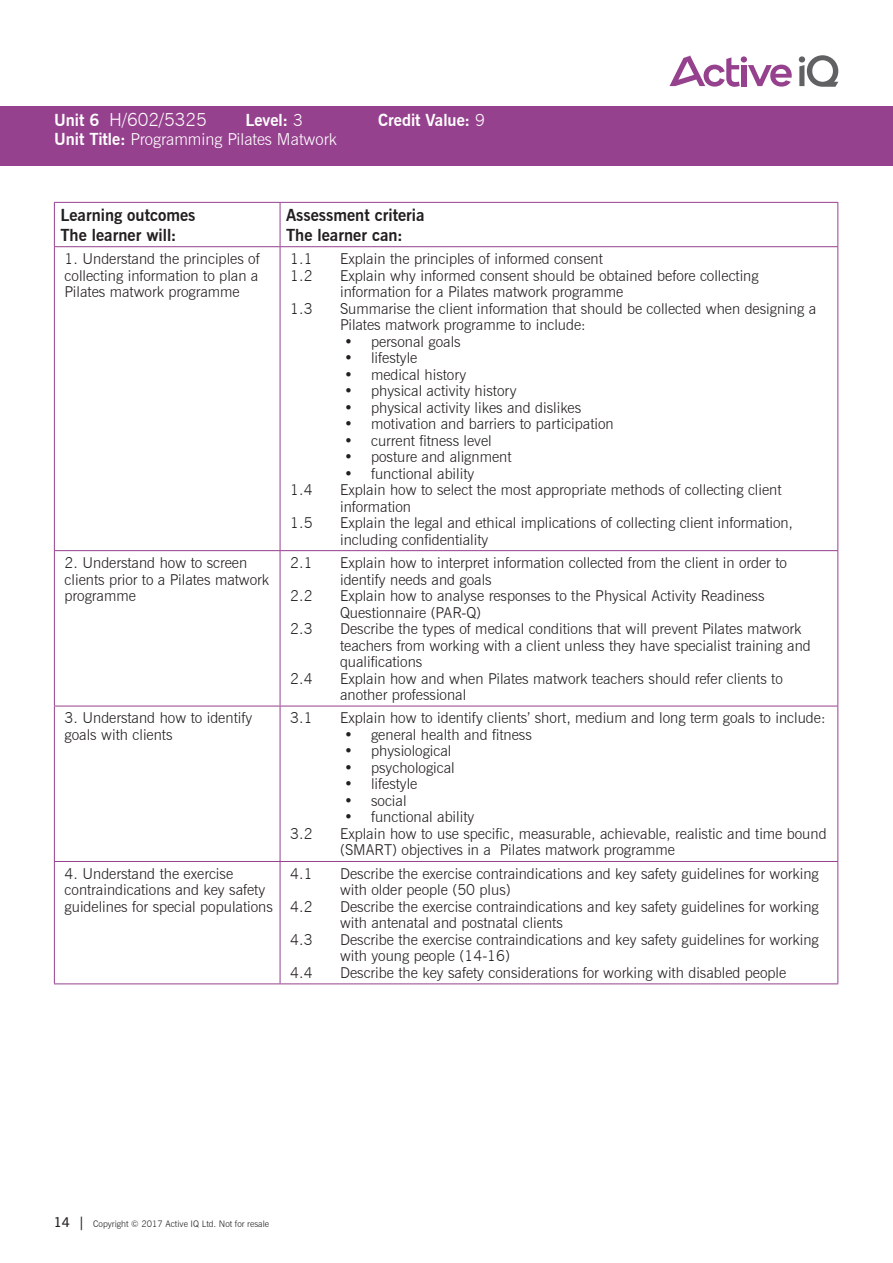
<style>
.page{position:relative;width:893px;height:1263px;background:#fff}
.page>*{position:absolute;margin:0;border:0;box-sizing:border-box;transform-origin:0 0}
.t1{font:300 18px "News Gothic BT";color:#fff}
.t2{font:700 16.5px/19.8px "News Gothic BT";color:#231f20}
.t3{font:300 16.5px "News Gothic BT";color:#fff}
.t4{font:700 16.5px "News Gothic BT";color:#fff}
.t5{font:300 15px/16.5px "News Gothic BT";color:#231f20}
.t6{font:300 9px "News Gothic BT";color:#231f20}
.s1{font-weight:700;font-size:16.5px}
.s2{font-weight:300}
.s3{font-weight:700}
.s4{font-weight:600;font-size:13.5px}
</style>
<div class="page">
<div style="left:0;top:106px;width:893px;height:60px;background:#96418e"></div>
<div style="left:741px;top:65px;width:5px;height:21px;background:#96418e"></div>
<svg style="left:748px;top:65px;width:44px;height:22px"></svg>
<div style="left:741px;top:56px;width:6px;height:7px;background:#96418e;border-radius:50%"></div>
<svg style="left:799px;top:55px;width:39px;height:32px"></svg>
<svg style="left:669px;top:56px;width:71px;height:31px"></svg>
<hr style="left:54px;top:203px;width:1px;height:43px;background:#96418e">
<hr style="left:54px;top:247px;width:1px;height:303px;background:#96418e">
<hr style="left:54px;top:551px;width:1px;height:155px;background:#96418e">
<hr style="left:54px;top:706px;width:1px;height:155px;background:#96418e">
<hr style="left:54px;top:862px;width:1px;height:121px;background:#96418e">
<hr style="left:54px;top:202px;width:226px;height:1px;background:#96418e">
<hr style="left:280px;top:202px;width:558px;height:1px;background:#96418e">
<hr style="left:280px;top:203px;width:1px;height:43px;background:#96418e">
<hr style="left:837px;top:203px;width:1px;height:43px;background:#96418e">
<hr style="left:280px;top:247px;width:1px;height:303px;background:#96418e">
<hr style="left:837px;top:247px;width:1px;height:303px;background:#96418e">
<hr style="left:280px;top:551px;width:1px;height:155px;background:#96418e">
<hr style="left:837px;top:551px;width:1px;height:155px;background:#96418e">
<hr style="left:280px;top:706px;width:1px;height:155px;background:#96418e">
<hr style="left:837px;top:706px;width:1px;height:155px;background:#96418e">
<hr style="left:280px;top:862px;width:1px;height:121px;background:#96418e">
<hr style="left:837px;top:862px;width:1px;height:121px;background:#96418e">
<hr style="left:54px;top:246px;width:226px;height:1px;background:#96418e">
<hr style="left:280px;top:246px;width:558px;height:1px;background:#96418e">
<hr style="left:54px;top:550px;width:226px;height:1px;background:#96418e">
<hr style="left:280px;top:550px;width:558px;height:1px;background:#96418e">
<hr style="left:54px;top:706px;width:226px;height:1px;background:#96418e">
<hr style="left:280px;top:706px;width:558px;height:1px;background:#96418e">
<hr style="left:54px;top:861px;width:226px;height:1px;background:#96418e">
<hr style="left:280px;top:861px;width:558px;height:1px;background:#96418e">
<hr style="left:54px;top:983px;width:226px;height:1px;background:#96418e">
<hr style="left:280px;top:983px;width:558px;height:1px;background:#96418e">
<p class="t1" style="left:54px;top:108px;width:154px"><span class="s1">Unit 6</span> H/602/5325</p>
<p class="t4" style="left:245px;top:110px;width:59px">Level: <span class="s2">3</span></p>
<p class="t4" style="left:378px;top:110px;width:108px">Credit Value: <span class="s2">9</span></p>
<p class="t3" style="left:54px;top:129px;width:284px"><span class="s3">Unit Title:</span> Programming Pilates Matwork</p>
<p class="t2" style="left:60px;top:205px;width:137px">Learning outcomes<br>The learner will:</p>
<p class="t2" style="left:286px;top:205px;width:140px">Assessment criteria<br>The learner can:</p>
<p class="t5" style="left:65px;top:250px;width:197px;text-align:justify">1. Understand the principles of collecting information to plan a Pilates matwork programme</p>
<p class="t5" style="left:290px;top:250px;width:24px">1.1</p>
<p class="t5" style="left:340px;top:250px;width:264px">Explain the principles of informed consent</p>
<p class="t5" style="left:290px;top:267px;width:24px">1.2</p>
<p class="t5" style="left:340px;top:267px;width:420px">Explain why informed consent should be obtained before collecting information for a Pilates matwork programme</p>
<p class="t5" style="left:290px;top:300px;width:24px">1.3</p>
<p class="t5" style="left:340px;top:300px;width:478px">Summarise the client information that should be collected when designing a<br>Pilates matwork programme to include:</p>
<p class="t5" style="left:344px;top:333px;width:118px">• personal goals</p>
<p class="t5" style="left:344px;top:349px;width:75px">• lifestyle</p>
<p class="t5" style="left:344px;top:366px;width:124px">• medical history</p>
<p class="t5" style="left:344px;top:382px;width:174px">• physical activity history</p>
<p class="t5" style="left:344px;top:399px;width:239px">• physical activity likes and dislikes</p>
<p class="t5" style="left:344px;top:415px;width:271px">• motivation and barriers to participation</p>
<p class="t5" style="left:344px;top:432px;width:149px">• current fitness level</p>
<p class="t5" style="left:344px;top:448px;width:169px">• posture and alignment</p>
<p class="t5" style="left:344px;top:465px;width:132px">• functional ability</p>
<p class="t5" style="left:290px;top:481px;width:24px">1.4</p>
<p class="t5" style="left:340px;top:481px;width:443px">Explain how to select the most appropriate methods of collecting client information</p>
<p class="t5" style="left:290px;top:514px;width:24px">1.5</p>
<p class="t5" style="left:340px;top:514px;width:454px">Explain the legal and ethical implications of collecting client information, including confidentiality</p>
<p class="t5" style="left:65px;top:554px;width:206px">2. Understand how to screen clients prior to a Pilates matwork programme</p>
<p class="t5" style="left:290px;top:554px;width:24px">2.1</p>
<p class="t5" style="left:340px;top:554px;width:448px">Explain how to interpret information collected from the client in order to identify needs and goals</p>
<p class="t5" style="left:290px;top:587px;width:24px">2.2</p>
<p class="t5" style="left:340px;top:587px;width:426px">Explain how to analyse responses to the Physical Activity Readiness<br>Questionnaire (PAR-Q)</p>
<p class="t5" style="left:290px;top:620px;width:24px">2.3</p>
<p class="t5" style="left:340px;top:620px;width:472px">Describe the types of medical conditions that will prevent Pilates matwork teachers from working with a client unless they have specialist training and qualifications</p>
<p class="t5" style="left:290px;top:670px;width:24px">2.4</p>
<p class="t5" style="left:340px;top:670px;width:444px">Explain how and when Pilates matwork teachers should refer clients to another professional</p>
<p class="t5" style="left:65px;top:710px;width:189px">3. Understand how to identify goals with clients</p>
<p class="t5" style="left:290px;top:710px;width:24px">3.1</p>
<p class="t5" style="left:340px;top:710px;width:487px">Explain how to identify clients’ short, medium and long term goals to include:</p>
<p class="t5" style="left:344px;top:726px;width:189px">• general health and fitness</p>
<p class="t5" style="left:344px;top:743px;width:109px">• physiological</p>
<p class="t5" style="left:344px;top:759px;width:112px">• psychological</p>
<p class="t5" style="left:344px;top:776px;width:75px">• lifestyle</p>
<p class="t5" style="left:344px;top:792px;width:64px">• social</p>
<p class="t5" style="left:344px;top:809px;width:132px">• functional ability</p>
<p class="t5" style="left:290px;top:825px;width:24px">3.2</p>
<p class="t5" style="left:340px;top:825px;width:488px">Explain how to use specific, measurable, achievable, realistic and time bound (SMART) objectives in a Pilates matwork programme</p>
<p class="t5" style="left:65px;top:865px;width:210px">4. Understand the exercise contraindications and key safety guidelines for special populations</p>
<p class="t5" style="left:290px;top:865px;width:24px">4.1</p>
<p class="t5" style="left:340px;top:865px;width:480px">Describe the exercise contraindications and key safety guidelines for working with older people (50 plus)</p>
<p class="t5" style="left:290px;top:898px;width:24px">4.2</p>
<p class="t5" style="left:340px;top:898px;width:480px">Describe the exercise contraindications and key safety guidelines for working with antenatal and postnatal clients</p>
<p class="t5" style="left:290px;top:931px;width:24px">4.3</p>
<p class="t5" style="left:340px;top:931px;width:480px">Describe the exercise contraindications and key safety guidelines for working with young people (14-16)</p>
<p class="t5" style="left:290px;top:964px;width:24px">4.4</p>
<p class="t5" style="left:340px;top:964px;width:448px">Describe the key safety considerations for working with disabled people</p>
<p class="t6" style="left:54px;top:1218px;width:217px"><span class="s4">14 |</span> Copyright © 2017 Active IQ Ltd. Not for resale</p>
</div>
